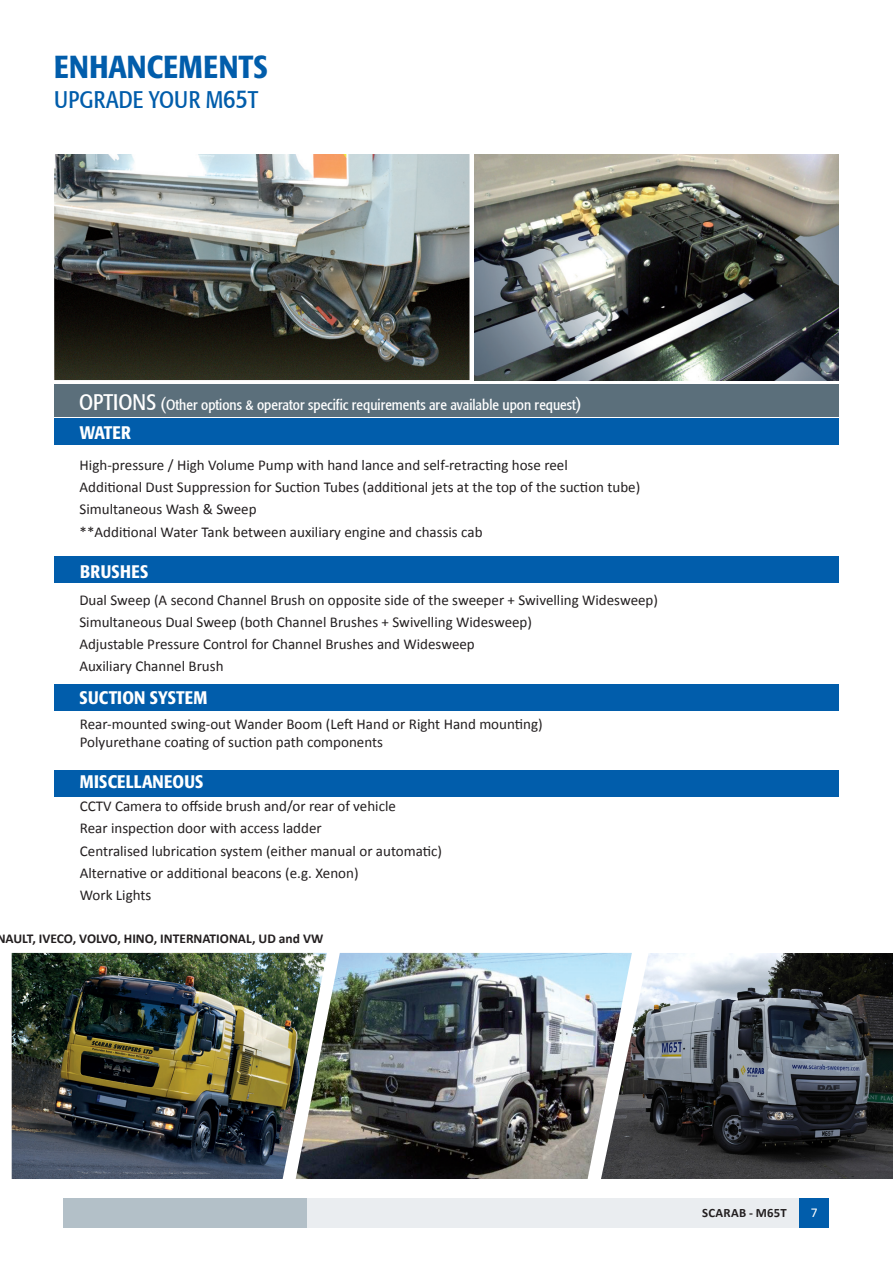
<style>
.page{position:relative;width:893px;height:1263px;background:#fff}
.page>*{position:absolute;margin:0;border:0;box-sizing:border-box;transform-origin:0 0}
.t1{font:500 condensed 31.5px "Formata";letter-spacing:.01em;color:#015dab}
.t2{font:condensed 24px "Formata";color:#015dab}
.t3{font:500 condensed 18px "Formata";letter-spacing:.01em;color:#fff}
.t4{font:15px/18px "Calibri";color:#231f20}
.t5{font:condensed 15px "Formata";color:#fff}
.t6{font:700 13.5px "Calibri";color:#231f20}
.t7{font:13.5px "Calibri";color:#fff}
.t8{font:700 12.75px "Calibri";letter-spacing:.015em;color:#231f20}
.s1{font-size:27px}
.s2{font-size:22.5px}
.s3{font-size:18px}
</style>
<div class="page">
<div style="left:64px;top:1198px;width:765px;height:29px;background:#eaedf0"></div>
<div style="left:799px;top:1198px;width:30px;height:29px;background:#015dab"></div>
<div style="left:64px;top:1198px;width:243px;height:29px;background:#b3c0c8"></div>
<img style="left:12px;top:953px;width:284px;height:226px">
<img style="left:474px;top:154px;width:364px;height:226px">
<img style="left:54px;top:154px;width:415px;height:226px">
<div style="left:54px;top:418px;width:785px;height:26px;background:#015dab"></div>
<div style="left:54px;top:384px;width:785px;height:32px;background:#5b6f7b"></div>
<img style="left:296px;top:953px;width:305px;height:226px">
<img style="left:601px;top:953px;width:292px;height:226px">
<div style="left:54px;top:556px;width:784px;height:27px;background:#015dab"></div>
<div style="left:54px;top:684px;width:785px;height:26px;background:#015dab"></div>
<div style="left:54px;top:770px;width:785px;height:26px;background:#015dab"></div>
<p class="t1" style="left:54px;top:47px;width:215px">ENHANCEMENTS</p>
<p class="t2" style="left:54px;top:86px;width:206px">UPGRADE YOUR M<span class="s1">65</span>T</p>
<p class="t5" style="left:79px;top:396px;width:504px"><span class="s2">OPTIONS</span> <span class="s3">(</span>Other options &amp; operator specific requirements are available upon request<span class="s3">)</span></p>
<p class="t3" style="left:80px;top:422px;width:53px">WATER</p>
<p class="t4" style="left:80px;top:456px;width:490px">High-pressure / High Volume Pump with hand lance and self-retracting hose reel</p>
<p class="t4" style="left:80px;top:478px;width:562px">Additional Dust Suppression for Suction Tubes (additional jets at the top of the suction tube)</p>
<p class="t4" style="left:80px;top:500px;width:179px">Simultaneous Wash &amp; Sweep</p>
<p class="t4" style="left:80px;top:523px;width:404px">**Additional Water Tank between auxiliary engine and chassis cab</p>
<p class="t3" style="left:80px;top:560px;width:70px">BRUSHES</p>
<p class="t4" style="left:79px;top:591px;width:580px">Dual Sweep (A second Channel Brush on opposite side of the sweeper + Swivelling Widesweep)</p>
<p class="t4" style="left:79px;top:613px;width:454px">Simultaneous Dual Sweep (both Channel Brushes + Swivelling Widesweep)</p>
<p class="t4" style="left:79px;top:635px;width:397px">Adjustable Pressure Control for Channel Brushes and Widesweep</p>
<p class="t4" style="left:79px;top:657px;width:146px">Auxiliary Channel Brush</p>
<p class="t3" style="left:80px;top:687px;width:129px">SUCTION SYSTEM</p>
<p class="t4" style="left:80px;top:715px;width:464px">Rear-mounted swing-out Wander Boom (Left Hand or Right Hand mounting)<br>Polyurethane coating of suction path components</p>
<p class="t3" style="left:80px;top:770px;width:125px">MISCELLANEOUS</p>
<p class="t4" style="left:80px;top:797px;width:318px">CCTV Camera to offside brush and/or rear of vehicle</p>
<p class="t4" style="left:80px;top:819px;width:243px">Rear inspection door with access ladder</p>
<p class="t4" style="left:80px;top:842px;width:364px">Centralised lubrication system (either manual or automatic)</p>
<p class="t4" style="left:80px;top:864px;width:280px">Alternative or additional beacons (e.g. Xenon)</p>
<p class="t4" style="left:80px;top:886px;width:73px">Work Lights</p>
<p class="t6" style="left:-3px;top:930px;width:328px">NAULT, IVECO, VOLVO, HINO, INTERNATIONAL, UD and VW</p>
<p class="t8" style="left:702px;top:1204px;width:86px">SCARAB - M65T</p>
<p class="t7" style="left:811px;top:1204px;width:8px">7</p>
</div>
